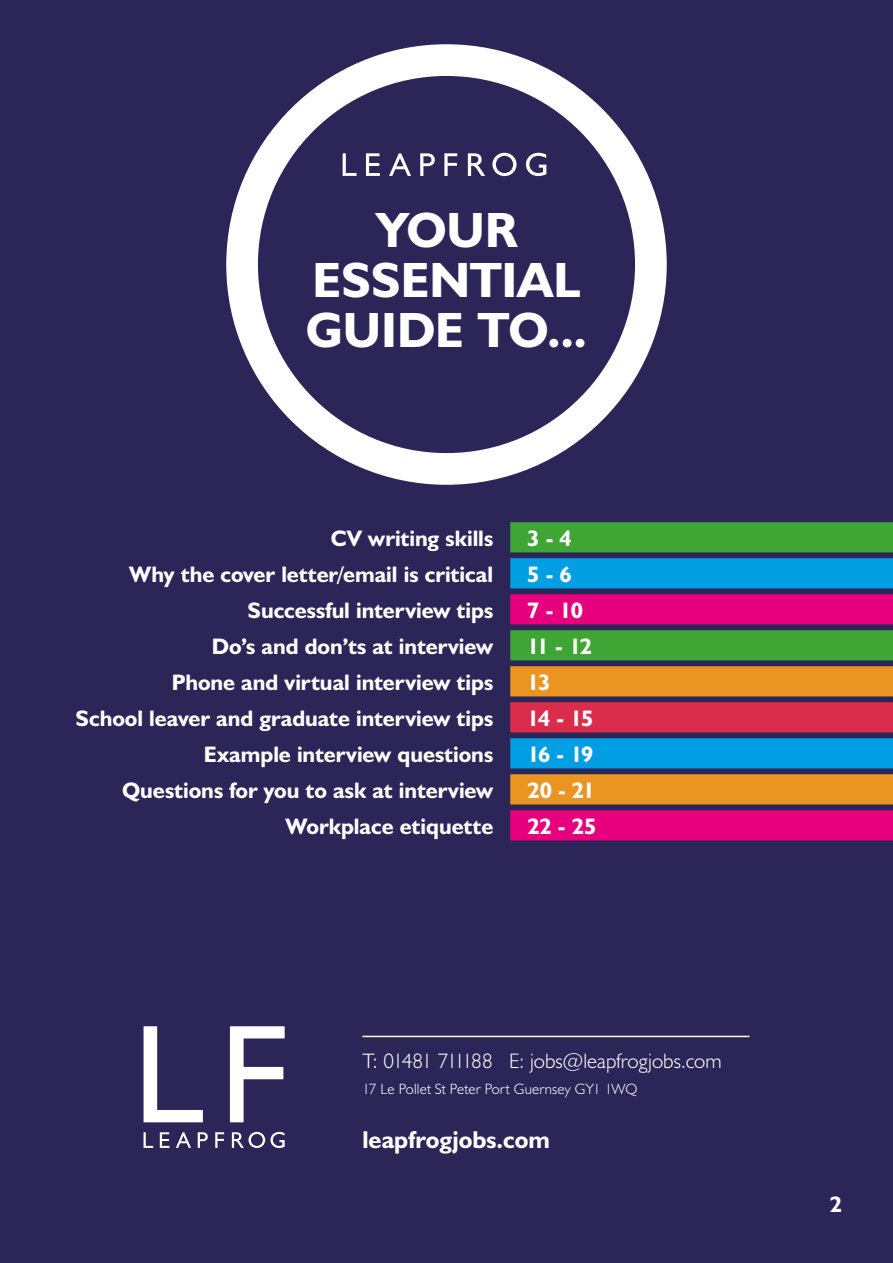
<style>
.page{position:relative;width:893px;height:1263px;background:#2b2657}
.page>*{position:absolute;margin:0;border:0;box-sizing:border-box;transform-origin:0 0}
.t1{font:700 49.8px/49.8px "Humanist 521 BT";color:#fff;text-align:center}
.t2{font:700 24.45px "Humanist 521 BT";color:#fff}
.t3{font:700 22.5px "Humanist 521 BT";color:#fff}
.t4{font:300 21px "Humanist 521 BT";color:#fff}
.t5{font:300 15px "Humanist 521 BT";letter-spacing:.01em;color:#fff}
</style>
<div class="page">
<div style="left:510px;top:522px;width:383px;height:30px;background:#3fa535"></div>
<div style="left:510px;top:558px;width:383px;height:30px;background:#009fe3"></div>
<div style="left:510px;top:594px;width:383px;height:30px;background:#e6007d"></div>
<div style="left:510px;top:630px;width:383px;height:30px;background:#3fa535"></div>
<div style="left:510px;top:666px;width:383px;height:30px;background:#ea9522"></div>
<div style="left:510px;top:702px;width:383px;height:30px;background:#db2c4b"></div>
<div style="left:510px;top:738px;width:383px;height:30px;background:#009fe3"></div>
<div style="left:510px;top:774px;width:383px;height:30px;background:#ea9522"></div>
<div style="left:510px;top:810px;width:383px;height:30px;background:#e6007d"></div>
<hr style="left:362px;top:1036px;width:387px;height:1px;background:#fff">
<svg style="left:144px;top:1132px;width:9px;height:16px"></svg>
<svg style="left:160px;top:1132px;width:9px;height:16px"></svg>
<svg style="left:176px;top:1132px;width:15px;height:16px"></svg>
<svg style="left:198px;top:1132px;width:10px;height:16px"></svg>
<svg style="left:215px;top:1132px;width:9px;height:16px"></svg>
<svg style="left:232px;top:1132px;width:53px;height:16px"></svg>
<svg style="left:144px;top:1026px;width:59px;height:96px"></svg>
<svg style="left:230px;top:1026px;width:55px;height:96px"></svg>
<div style="left:226px;top:44px;width:441px;height:441px;border:32px solid #fff;border-radius:50%"></div>
<svg style="left:343px;top:153px;width:14px;height:23px"></svg>
<svg style="left:366px;top:153px;width:14px;height:23px"></svg>
<svg style="left:389px;top:153px;width:22px;height:23px"></svg>
<svg style="left:420px;top:153px;width:15px;height:23px"></svg>
<svg style="left:444px;top:153px;width:13px;height:23px"></svg>
<svg style="left:468px;top:153px;width:17px;height:23px"></svg>
<svg style="left:492px;top:153px;width:25px;height:23px"></svg>
<svg style="left:526px;top:153px;width:20px;height:23px"></svg>
<h1 class="t1" style="left:306px;top:204px;width:283px">YOUR<br>ESSENTIAL<br>GUIDE TO...</h1>
<p class="t3" style="left:331px;top:524px;width:164px">CV writing skills</p>
<p class="t3" style="left:527px;top:524px;width:46px">3 - 4</p>
<p class="t3" style="left:129px;top:560px;width:365px">Why the cover letter/email is critical</p>
<p class="t3" style="left:527px;top:560px;width:46px">5 - 6</p>
<p class="t3" style="left:248px;top:596px;width:247px">Successful interview tips</p>
<p class="t3" style="left:527px;top:596px;width:57px">7 - 10</p>
<p class="t3" style="left:212px;top:632px;width:283px">Do’s and don’ts at interview</p>
<p class="t3" style="left:527px;top:632px;width:66px">11 - 12</p>
<p class="t3" style="left:172px;top:668px;width:323px">Phone and virtual interview tips</p>
<p class="t3" style="left:527px;top:668px;width:25px">13</p>
<p class="t3" style="left:76px;top:704px;width:419px">School leaver and graduate interview tips</p>
<p class="t3" style="left:527px;top:704px;width:68px">14 - 15</p>
<p class="t3" style="left:204px;top:740px;width:291px">Example interview questions</p>
<p class="t3" style="left:527px;top:740px;width:68px">16 - 19</p>
<p class="t3" style="left:122px;top:776px;width:373px">Questions for you to ask at interview</p>
<p class="t3" style="left:527px;top:776px;width:69px">20 - 21</p>
<p class="t3" style="left:286px;top:812px;width:209px">Workplace etiquette</p>
<p class="t3" style="left:527px;top:812px;width:70px">22 - 25</p>
<p class="t4" style="left:362px;top:1048px;width:361px">T: 01481 711188 E: jobs@leapfrogjobs.com</p>
<p class="t5" style="left:362px;top:1079px;width:276px">17 Le Pollet St Peter Port Guernsey GY1 1WQ</p>
<p class="t2" style="left:362px;top:1124px;width:189px">leapfrogjobs.com</p>
<p class="t3" style="left:830px;top:1190px;width:14px">2</p>
</div>
